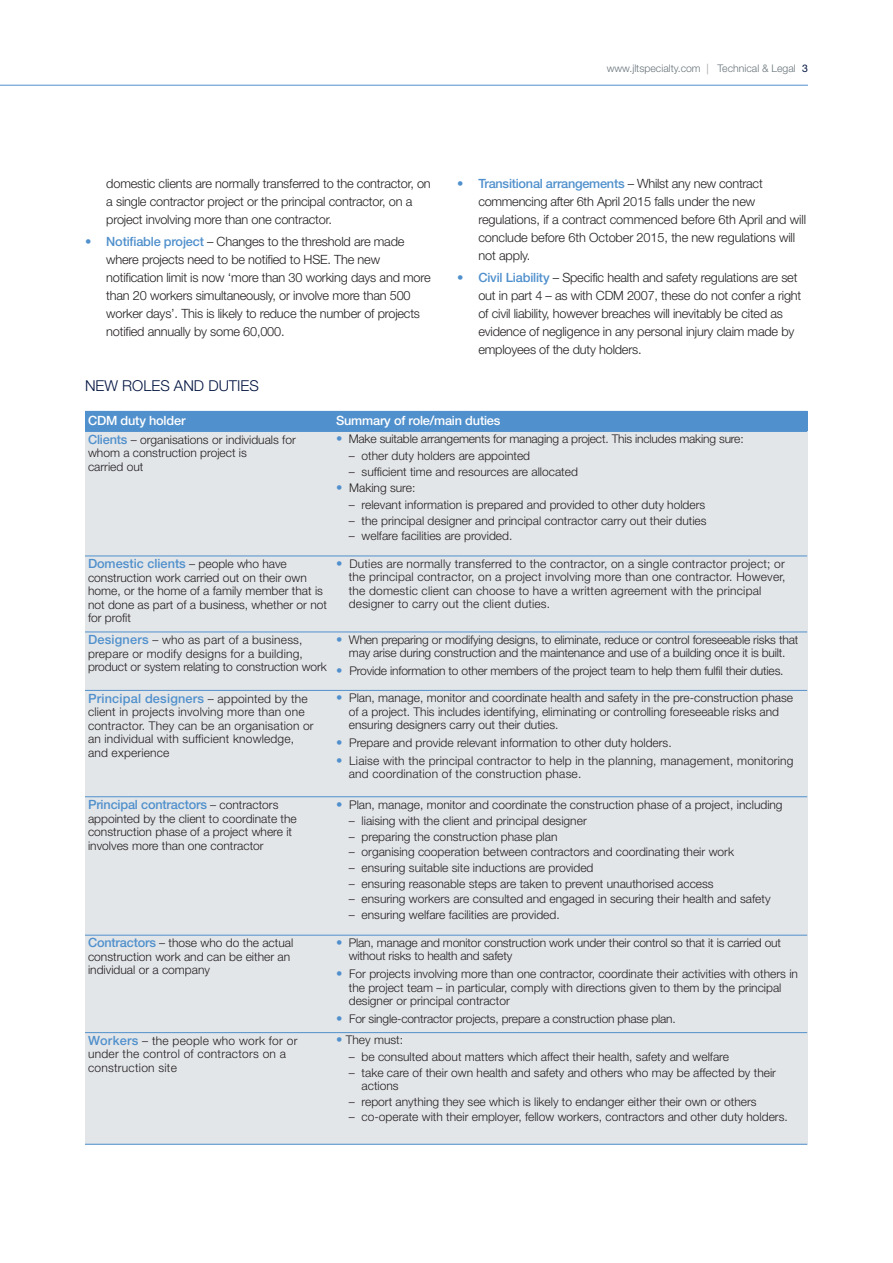
<style>
.page{position:relative;width:893px;height:1263px;background:#fff}
.page>*{position:absolute;margin:0;border:0;box-sizing:border-box;transform-origin:0 0}
.t1{font:300 15px "Helvetica Neue";color:#001340}
.t2{font:300 12.75px/18px "Helvetica Neue";letter-spacing:-.015em;color:#231f20}
.t3{font:500 12.75px "Helvetica Neue";color:#5090cc}
.t4{font:500 12.75px "Helvetica Neue";letter-spacing:-.015em;color:#fff}
.t5{font:300 12px/13.5px "Helvetica Neue";color:#231f20}
.t6{font:300 12px/13.5px "Helvetica Neue";letter-spacing:.02em;color:#231f20}
.t7{font:300 10.5px "Helvetica Neue";color:#687379}
.s1{color:#939598}
.s2{font-weight:400;color:#001340}
.s3{color:#5090cc}
.s4{font-weight:500;color:#5090cc}
.s5{font-weight:500;font-size:12.75px;color:#5090cc}
.s6{font-weight:300;font-size:12px;color:#231f20}
</style>
<div class="page">
<hr style="left:0;top:85px;width:808px;height:1px;background:#5090cc">
<div style="left:85px;top:411px;width:248px;height:20px;background:#5090cc"></div>
<div style="left:333px;top:411px;width:474px;height:20px;background:#5090cc"></div>
<div style="left:85px;top:431px;width:248px;height:125px;background:#e3e6e9"></div>
<div style="left:333px;top:431px;width:474px;height:125px;background:#e3e6e9"></div>
<div style="left:85px;top:556px;width:248px;height:76px;background:#e3e6e9"></div>
<div style="left:333px;top:556px;width:474px;height:76px;background:#e3e6e9"></div>
<div style="left:85px;top:632px;width:248px;height:58px;background:#e3e6e9"></div>
<div style="left:333px;top:632px;width:474px;height:58px;background:#e3e6e9"></div>
<div style="left:85px;top:690px;width:248px;height:107px;background:#e3e6e9"></div>
<div style="left:333px;top:690px;width:474px;height:107px;background:#e3e6e9"></div>
<div style="left:85px;top:797px;width:248px;height:138px;background:#e3e6e9"></div>
<div style="left:333px;top:797px;width:474px;height:138px;background:#e3e6e9"></div>
<div style="left:85px;top:935px;width:248px;height:97px;background:#e3e6e9"></div>
<div style="left:333px;top:935px;width:474px;height:97px;background:#e3e6e9"></div>
<div style="left:85px;top:1032px;width:248px;height:112px;background:#e3e6e9"></div>
<div style="left:333px;top:1032px;width:474px;height:112px;background:#e3e6e9"></div>
<hr style="left:85px;top:431px;width:722px;height:1px;background:#5090cc">
<hr style="left:85px;top:556px;width:722px;height:1px;background:#5090cc">
<hr style="left:85px;top:632px;width:722px;height:1px;background:#5090cc">
<hr style="left:85px;top:690px;width:722px;height:1px;background:#5090cc">
<hr style="left:85px;top:796px;width:722px;height:1px;background:#5090cc">
<hr style="left:85px;top:935px;width:722px;height:1px;background:#5090cc">
<hr style="left:85px;top:1032px;width:722px;height:1px;background:#5090cc">
<hr style="left:85px;top:1144px;width:722px;height:1px;background:#5090cc">
<p class="t7" style="left:607px;top:65px;width:203px">www.jltspecialty.com <span class="s1">|</span> Technical &amp; Legal <span class="s2">3</span></p>
<p class="t2" style="left:106px;top:175px;width:326px">domestic clients are normally transferred to the contractor, on a single contractor project or the principal contractor, on a project involving more than one contractor.</p>
<p class="t2" style="left:106px;top:234px;width:326px;text-indent:-21px"><span class="s3">•</span> <span class="s4">Notifiable project</span> – Changes to the threshold are made where projects need to be notified to HSE. The new notification limit is now ‘more than 30 working days and more than 20 workers simultaneously, or involve more than 500 worker days’. This is likely to reduce the number of projects notified annually by some 60,000.</p>
<p class="t1" style="left:85px;top:380px;width:175px">NEW ROLES AND DUTIES</p>
<p class="t2" style="left:478px;top:175px;width:329px;text-indent:-21px"><span class="s3">•</span> <span class="s4">Transitional arrangements</span> – Whilst any new contract commencing after 6th April 2015 falls under the new regulations, if a contract commenced before 6th April and will conclude before 6th October 2015, the new regulations will not apply.</p>
<p class="t2" style="left:478px;top:270px;width:324px;text-indent:-21px"><span class="s3">•</span> <span class="s4">Civil Liability</span> – Specific health and safety regulations are set out in part 4 – as with CDM 2007, these do not confer a right of civil liability, however breaches will inevitably be cited as evidence of negligence in any personal injury claim made by employees of the duty holders.</p>
<p class="t4" style="left:88px;top:416px;width:99px">CDM duty holder</p>
<p class="t4" style="left:336px;top:416px;width:166px">Summary of role/main duties</p>
<p class="t5" style="left:88px;top:434px;width:209px"><span class="s5">Clients</span> – organisations or individuals for whom a construction project is<br>carried out</p>
<p class="t5" style="left:336px;top:433px;width:409px"><span class="s5">•</span> Make suitable arrangements for managing a project. This includes making sure:</p>
<p class="t5" style="left:349px;top:450px;width:183px">– other duty holders are appointed</p>
<p class="t5" style="left:349px;top:466px;width:231px">– sufficient time and resources are allocated</p>
<p class="t5" style="left:336px;top:482px;width:81px"><span class="s5">•</span> Making sure:</p>
<p class="t5" style="left:349px;top:499px;width:358px">– relevant information is prepared and provided to other duty holders</p>
<p class="t5" style="left:349px;top:515px;width:359px">– the principal designer and principal contractor carry out their duties</p>
<p class="t5" style="left:349px;top:530px;width:165px">– welfare facilities are provided.</p>
<p class="t3" style="left:88px;top:559px;width:200px">Domestic clients <span class="s6">– people who have</span></p>
<p class="t5" style="left:88px;top:572px;width:240px">construction work carried out on their own home, or the home of a family member that is not done as part of a business, whether or not for profit</p>
<p class="t5" style="left:349px;top:558px;width:438px;text-indent:-13px"><span class="s5">•</span> Duties are normally transferred to the contractor, on a single contractor project; or the principal contractor, on a project involving more than one contractor. However, the domestic client can choose to have a written agreement with the principal designer to carry out the client duties.</p>
<p class="t5" style="left:88px;top:634px;width:240px"><span class="s5">Designers</span> – who as part of a business, prepare or modify designs for a building, product or system relating to construction work</p>
<p class="t5" style="left:336px;top:634px;width:464px;text-align:center"><span class="s5">•</span> When preparing or modifying designs, to eliminate, reduce or control foreseeable risks that may arise during construction and the maintenance and use of a building once it is built.</p>
<p class="t5" style="left:336px;top:665px;width:449px"><span class="s5">•</span> Provide information to other members of the project team to help them fulfil their duties.</p>
<p class="t3" style="left:88px;top:693px;width:221px">Principal designers <span class="s6">– appointed by the</span></p>
<p class="t5" style="left:88px;top:706px;width:227px">client in projects involving more than one contractor. They can be an organisation or an individual with sufficient knowledge, and experience</p>
<p class="t3" style="left:88px;top:800px;width:192px">Principal contractors <span class="s6">– contractors</span></p>
<p class="t5" style="left:88px;top:813px;width:210px">appointed by the client to coordinate the construction phase of a project where it involves more than one contractor</p>
<p class="t5" style="left:349px;top:692px;width:446px;text-indent:-13px"><span class="s5">•</span> Plan, manage, monitor and coordinate health and safety in the pre-construction phase of a project. This includes identifying, eliminating or controlling foreseeable risks and ensuring designers carry out their duties.</p>
<p class="t5" style="left:336px;top:737px;width:337px"><span class="s5">•</span> Prepare and provide relevant information to other duty holders.</p>
<p class="t5" style="left:349px;top:755px;width:446px;text-indent:-13px"><span class="s5">•</span> Liaise with the principal contractor to help in the planning, management, monitoring and coordination of the construction phase.</p>
<p class="t5" style="left:336px;top:799px;width:448px"><span class="s5">•</span> Plan, manage, monitor and coordinate the construction phase of a project, including</p>
<p class="t5" style="left:349px;top:815px;width:239px">– liaising with the client and principal designer</p>
<p class="t5" style="left:349px;top:831px;width:210px">– preparing the construction phase plan</p>
<p class="t5" style="left:349px;top:846px;width:387px">– organising cooperation between contractors and coordinating their work</p>
<p class="t5" style="left:349px;top:862px;width:246px">– ensuring suitable site inductions are provided</p>
<p class="t5" style="left:349px;top:878px;width:366px">– ensuring reasonable steps are taken to prevent unauthorised access</p>
<p class="t5" style="left:349px;top:893px;width:423px">– ensuring workers are consulted and engaged in securing their health and safety</p>
<p class="t5" style="left:349px;top:909px;width:212px">– ensuring welfare facilities are provided.</p>
<p class="t5" style="left:88px;top:937px;width:207px"><span class="s5">Contractors</span> – those who do the actual construction work and can be either an individual or a company</p>
<p class="t5" style="left:349px;top:937px;width:434px;text-indent:-13px"><span class="s5">•</span> Plan, manage and monitor construction work under their control so that it is carried out without risks to health and safety</p>
<p class="t5" style="left:349px;top:968px;width:451px;text-indent:-13px"><span class="s5">•</span> For projects involving more than one contractor, coordinate their activities with others in the project team – in particular, comply with directions given to them by the principal designer or principal contractor</p>
<p class="t5" style="left:336px;top:1013px;width:341px"><span class="s5">•</span> For single-contractor projects, prepare a construction phase plan.</p>
<p class="t6" style="left:88px;top:1035px;width:211px"><span class="s5">Workers</span> – the people who work for or under the control of contractors on a construction site</p>
<p class="t5" style="left:336px;top:1034px;width:69px"><span class="s5">•</span> They must:</p>
<p class="t5" style="left:349px;top:1051px;width:382px">– be consulted about matters which affect their health, safety and welfare</p>
<p class="t5" style="left:362px;top:1067px;width:416px;text-indent:-13px">– take care of their own health and safety and others who may be affected by their actions</p>
<p class="t5" style="left:349px;top:1096px;width:409px">– report anything they see which is likely to endanger either their own or others</p>
<p class="t5" style="left:349px;top:1111px;width:440px">– co-operate with their employer, fellow workers, contractors and other duty holders.</p>
</div>
